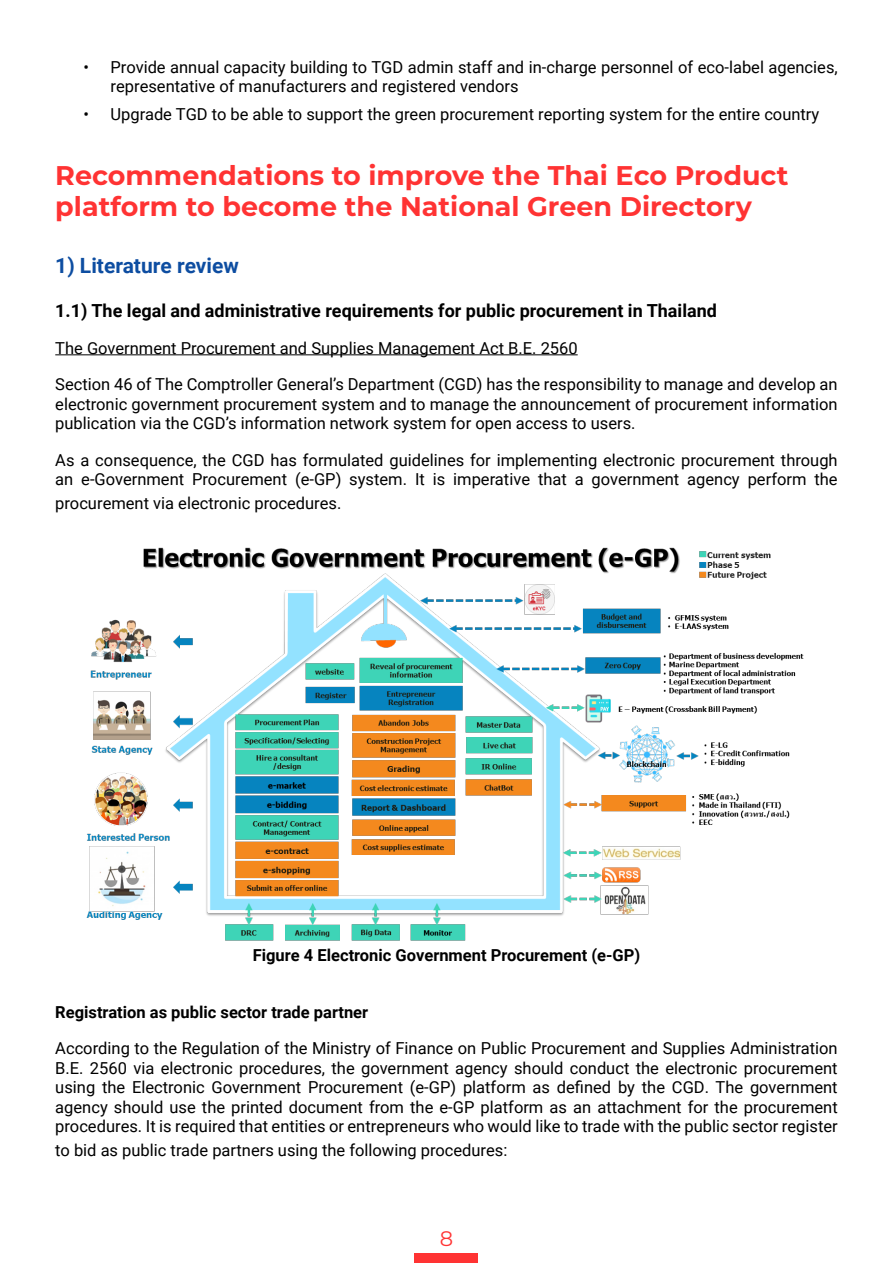
<style>
.page{position:relative;width:893px;height:1263px;background:#fff}
.page>*{position:absolute;margin:0;border:0;box-sizing:border-box;transform-origin:0 0}
.t1{font:700 27px/31.5px "Montserrat";color:#f33}
.t2{font:700 21px "Roboto";color:#0d4da1}
.t3{font:21px "Montserrat";color:#f33}
.t4{font:700 18px "Roboto";color:#000}
.t5{font:16.5px/19.5px "Roboto";color:#000}
.fig_title{font:700 16.5px "Roboto";color:#000}
</style>
<div class="page">
<div style="left:415px;top:1254px;width:63px;height:9px;background:#f33"></div>
<hr style="left:55px;top:354px;width:523px;height:1px;background:#000">
<img style="left:86px;top:547px;width:718px;height:394px">
<p class="t5" style="left:111px;top:56px;width:729px;text-indent:-27px">• Provide annual capacity building to TGD admin staff and in-charge personnel of eco-label agencies, representative of manufacturers and registered vendors</p>
<p class="t5" style="left:84px;top:104px;width:737px">• Upgrade TGD to be able to support the green procurement reporting system for the entire country</p>
<p class="t1" style="left:55px;top:158px;width:735px">Recommendations to improve the Thai Eco Product platform to become the National Green Directory</p>
<p class="t2" style="left:55px;top:251px;width:185px">1) Literature review</p>
<p class="t4" style="left:55px;top:298px;width:663px">1.1) The legal and administrative requirements for public procurement in Thailand</p>
<p class="t5" style="left:55px;top:337px;width:524px">The Government Procurement and Supplies Management Act B.E. 2560</p>
<p class="t5" style="left:55px;top:374px;width:784px;text-align:justify">Section 46 of The Comptroller General’s Department (CGD) has the responsibility to manage and develop an electronic government procurement system and to manage the announcement of procurement information publication via the CGD’s information network system for open access to users.</p>
<p class="t5" style="left:55px;top:449px;width:784px">As a consequence, the CGD has formulated guidelines for implementing electronic procurement through an e-Government Procurement (e-GP) system. It is imperative that a government agency perform the</p>
<p class="t5" style="left:55px;top:493px;width:288px">procurement via electronic procedures.</p>
<p class="fig_title" style="left:253px;top:944px;width:389px">Figure 4 Electronic Government Procurement (e-GP)</p>
<p class="fig_title" style="left:55px;top:1000px;width:314px">Registration as public sector trade partner</p>
<p class="t5" style="left:55px;top:1038px;width:784px;text-align:justify">According to the Regulation of the Ministry of Finance on Public Procurement and Supplies Administration B.E. 2560 via electronic procedures, the government agency should conduct the electronic procurement using the Electronic Government Procurement (e-GP) platform as defined by the CGD. The government agency should use the printed document from the e-GP platform as an attachment for the procurement procedures. It is required that entities or entrepreneurs who would like to trade with the public sector register</p>
<p class="t5" style="left:55px;top:1140px;width:454px">to bid as public trade partners using the following procedures:</p>
<p class="t3" style="left:440px;top:1223px;width:15px">8</p>
</div>
